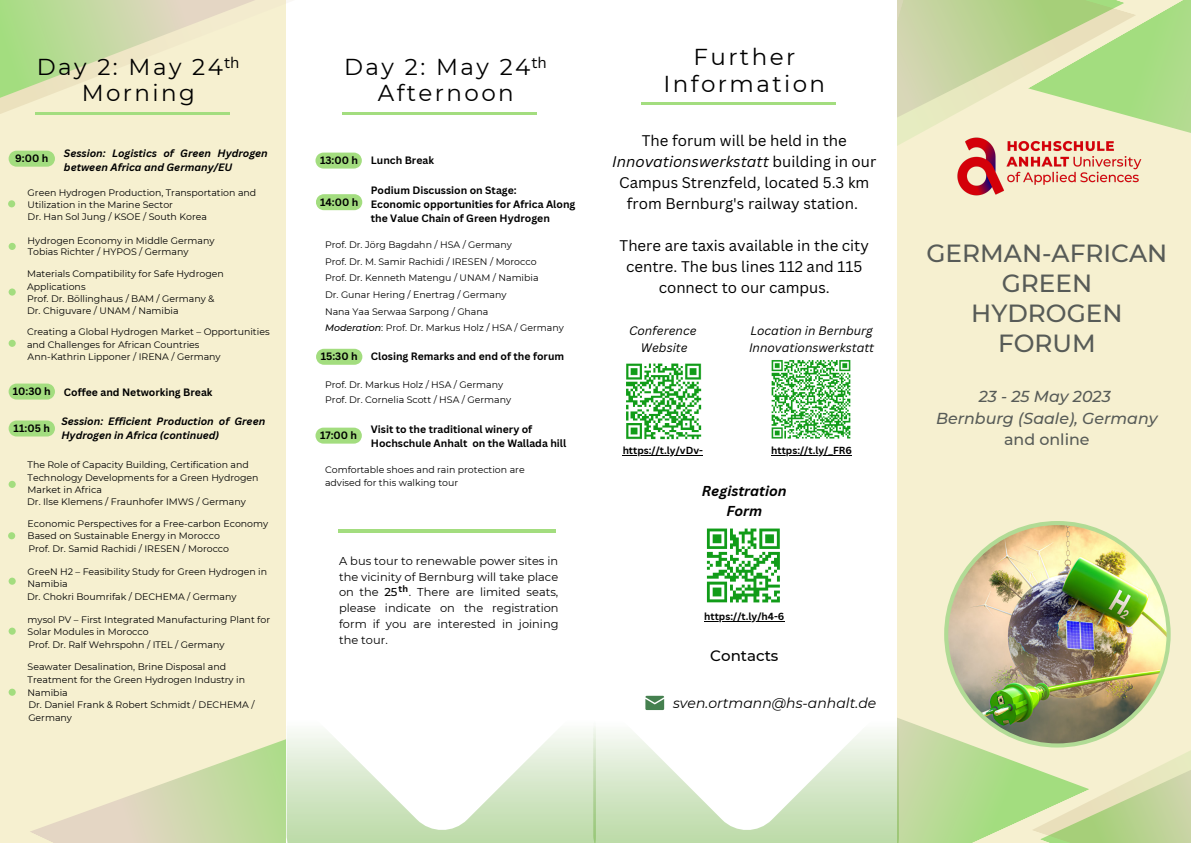
<style>
.page{position:relative;width:1191px;height:843px;background:#fff}
.page>*{position:absolute;margin:0;border:0;box-sizing:border-box;transform-origin:0 0}
.t1{font:500 24.8px/30px "Montserrat";color:#575b57;text-align:center}
.t2{font:23px/26.2px "Montserrat";letter-spacing:.105em;color:#000;text-align:center}
.t3{font:italic 500 15.8px "Montserrat";color:#575b57}
.t4{font:500 15.8px "Montserrat";color:#575b57}
.t5{font:15px/21px "Canva Sans";color:#000;text-align:center}
.t6{font:500 15px "Montserrat";color:#000}
.t7{font:italic 14px "Montserrat";color:#000}
.t8{font:italic 700 14px "Canva Sans";color:#000}
.t9{font:italic 12px "Canva Sans";color:#000}
.t10{font:11.4px/15.8px "Montserrat";color:#000;text-align:justify}
.t11{font:700 10.4px/14.2px "Canva Sans";color:#000}
.t12{font:italic 700 10.4px/14.2px "Canva Sans";color:#000}
.t13{font:700 10px "Canva Sans";color:#000}
.t14{font:9.4px/12.8px "Montserrat";color:#000}
.t15{font:700 9px "Canva Sans";color:#000}
.s1{font-weight:500;font-style:italic}
.s2{font-weight:500}
.s3{font-style:italic}
</style>
<div class="page">
<div style="left:0;top:0;width:1190px;height:842px;background:#f6f0d0"></div>
<svg style="left:897px;top:0;width:130px;height:146px"></svg>
<svg style="left:898px;top:718px;width:133px;height:124px;background:#bedd9a"></svg>
<div style="left:595px;top:0;width:302px;height:842px;background:#fff"></div>
<svg style="left:30px;top:739px;width:256px;height:103px"></svg>
<div style="left:286px;top:0;width:310px;height:842px;background:#fff"></div>
<svg style="left:0;top:0;width:255px;height:208px"></svg>
<img style="left:942px;top:122px;width:85px;height:74px">
<svg style="left:1027px;top:0;width:163px;height:185px"></svg>
<img style="left:944px;top:521px;width:226px;height:226px">
<svg style="left:1031px;top:670px;width:159px;height:172px"></svg>
<svg style="left:287px;top:731px;width:306px;height:111px"></svg>
<svg style="left:593px;top:699px;width:305px;height:143px"></svg>
<hr style="left:641px;top:102px;width:194px;height:2px;background:#a3dd7f">
<img style="left:771px;top:360px;width:79px;height:79px">
<svg style="left:645px;top:695px;width:19px;height:14px"></svg>
<img style="left:626px;top:363px;width:76px;height:77px">
<img style="left:706px;top:528px;width:74px;height:75px">
<hr style="left:622px;top:455px;width:81px;height:1px;background:#000">
<hr style="left:704px;top:620px;width:80px;height:1px;background:#000">
<hr style="left:771px;top:455px;width:81px;height:1px;background:#000">
<hr style="left:342px;top:112px;width:195px;height:2px;background:#a3dd7f">
<svg style="left:315px;top:152px;width:47px;height:16px"></svg>
<hr style="left:337px;top:529px;width:218px;height:3px;background:#a3dd7f">
<hr style="left:35px;top:112px;width:195px;height:2px;background:#a3dd7f">
<div style="left:8px;top:200px;width:7px;height:7px;background:#a3dd7f;border-radius:50%"></div>
<div style="left:9px;top:243px;width:7px;height:7px;background:#a3dd7f;border-radius:50%"></div>
<div style="left:9px;top:288px;width:7px;height:7px;background:#a3dd7f;border-radius:50%"></div>
<div style="left:9px;top:339px;width:7px;height:8px;background:#a3dd7f;border-radius:50%"></div>
<div style="left:9px;top:480px;width:7px;height:7px;background:#a3dd7f;border-radius:50%"></div>
<div style="left:8px;top:532px;width:7px;height:7px;background:#a3dd7f;border-radius:50%"></div>
<div style="left:9px;top:577px;width:7px;height:7px;background:#a3dd7f;border-radius:50%"></div>
<div style="left:9px;top:627px;width:7px;height:7px;background:#a3dd7f;border-radius:50%"></div>
<div style="left:9px;top:688px;width:7px;height:7px;background:#a3dd7f;border-radius:50%"></div>
<svg style="left:9px;top:383px;width:46px;height:16px"></svg>
<svg style="left:9px;top:420px;width:46px;height:16px"></svg>
<svg style="left:316px;top:194px;width:46px;height:16px"></svg>
<svg style="left:316px;top:348px;width:46px;height:16px"></svg>
<svg style="left:315px;top:427px;width:47px;height:16px"></svg>
<p class="t5" style="left:224px;top:51px;width:17px">th</p>
<p class="t2" style="left:37px;top:54px;width:188px">Day 2: May 24</p>
<p class="t5" style="left:531px;top:52px;width:17px">th</p>
<p class="t2" style="left:82px;top:80px;width:115px">Morning</p>
<p class="t2" style="left:344px;top:54px;width:188px">Day 2: May 24</p>
<p class="t2" style="left:378px;top:80px;width:137px">Afternoon</p>
<p class="t11" style="left:15px;top:151px;width:35px">9:00 h</p>
<p class="t12" style="left:64px;top:146px;width:205px">Session: Logistics of Green Hydrogen between Africa and Germany/EU</p>
<p class="t14" style="left:28px;top:186px;width:230px">Green Hydrogen Production, Transportation and<br>Utilization in the Marine Sector</p>
<p class="t14" style="left:28px;top:210px;width:181px">Dr. Han Sol Jung / KSOE / South Korea</p>
<p class="t14" style="left:28px;top:234px;width:188px">Hydrogen Economy in Middle Germany</p>
<p class="t14" style="left:28px;top:245px;width:162px">Tobias Richter / HYPOS / Germany</p>
<p class="t14" style="left:27px;top:267px;width:198px">Materials Compatibility for Safe Hydrogen<br>Applications</p>
<p class="t14" style="left:27px;top:291px;width:189px">Prof. Dr. Böllinghaus / BAM / Germany &amp;</p>
<p class="t14" style="left:27px;top:304px;width:153px">Dr. Chiguvare / UNAM / Namibia</p>
<p class="t14" style="left:27px;top:325px;width:244px">Creating a Global Hydrogen Market – Opportunities and Challenges for African Countries</p>
<p class="t14" style="left:28px;top:350px;width:194px">Ann-Kathrin Lipponer / IRENA / Germany</p>
<p class="t11" style="left:13px;top:383px;width:39px">10:30 h</p>
<p class="t11" style="left:14px;top:420px;width:38px">11:05 h</p>
<p class="t11" style="left:64px;top:384px;width:150px">Coffee and Networking Break</p>
<p class="t12" style="left:61px;top:413px;width:205px">Session: Efficient Production of Green<br>Hydrogen in Africa (continued)</p>
<p class="t14" style="left:28px;top:458px;width:232px">The Role of Capacity Building, Certification and<br>Technology Developments for a Green Hydrogen<br>Market in Africa</p>
<p class="t14" style="left:27px;top:494px;width:220px">Dr. Ilse Klemens / Fraunhofer IMWS / Germany</p>
<p class="t14" style="left:28px;top:516px;width:242px">Economic Perspectives for a Free-carbon Economy<br>Based on Sustainable Energy in Morocco</p>
<p class="t14" style="left:28px;top:542px;width:202px">Prof. Dr. Samid Rachidi / IRESEN / Morocco</p>
<p class="t14" style="left:28px;top:564px;width:241px">GreeN H2 – Feasibility Study for Green Hydrogen in<br>Namibia</p>
<p class="t14" style="left:27px;top:589px;width:211px">Dr. Chokri Boumrifak / DECHEMA / Germany</p>
<p class="t14" style="left:28px;top:612px;width:244px">mysol PV – First Integrated Manufacturing Plant for<br>Solar Modules in Morocco</p>
<p class="t14" style="left:28px;top:638px;width:198px">Prof. Dr. Ralf Wehrspohn / ITEL / Germany</p>
<p class="t14" style="left:28px;top:660px;width:219px">Seawater Desalination, Brine Disposal and<br>Treatment for the Green Hydrogen Industry in<br>Namibia</p>
<p class="t14" style="left:28px;top:698px;width:228px">Dr. Daniel Frank &amp; Robert Schmidt / DECHEMA /</p>
<p class="t14" style="left:28px;top:710px;width:45px">Germany</p>
<p class="t11" style="left:320px;top:153px;width:39px">13:00 h</p>
<p class="t11" style="left:371px;top:153px;width:65px">Lunch Break</p>
<p class="t11" style="left:371px;top:182px;width:147px">Podium Discussion on Stage:</p>
<p class="t11" style="left:371px;top:197px;width:206px">Economic opportunities for Africa Along the Value Chain of Green Hydrogen</p>
<p class="t11" style="left:320px;top:194px;width:40px">14:00 h</p>
<p class="t14" style="left:325px;top:238px;width:188px">Prof. Dr. Jörg Bagdahn / HSA / Germany</p>
<p class="t14" style="left:325px;top:255px;width:213px">Prof. Dr. M. Samir Rachidi / IRESEN / Morocco</p>
<p class="t14" style="left:325px;top:271px;width:215px">Prof. Dr. Kenneth Matengu / UNAM / Namibia</p>
<p class="t14" style="left:325px;top:288px;width:183px">Dr. Gunar Hering / Enertrag / Germany</p>
<p class="t14" style="left:325px;top:304px;width:165px">Nana Yaa Serwaa Sarpong / Ghana</p>
<p class="t14" style="left:325px;top:321px;width:240px"><span class="s1">Moderation</span>: Prof. Dr. Markus Holz / HSA / Germany</p>
<p class="t11" style="left:321px;top:349px;width:38px">15:30 h</p>
<p class="t11" style="left:371px;top:349px;width:195px">Closing Remarks and end of the forum</p>
<p class="t14" style="left:325px;top:378px;width:179px">Prof. Dr. Markus Holz / HSA / Germany</p>
<p class="t14" style="left:325px;top:393px;width:187px">Prof. Dr. Cornelia Scott / HSA / Germany</p>
<p class="t11" style="left:371px;top:421px;width:197px">Visit to the traditional winery of<br>Hochschule Anhalt on the Wallada hill</p>
<p class="t14" style="left:325px;top:463px;width:201px">Comfortable shoes and rain protection are advised for this walking tour</p>
<p class="t11" style="left:320px;top:427px;width:39px">17:00 h</p>
<p class="t10" style="left:339px;top:552px;width:221px">A bus tour to renewable power sites in the vicinity of Bernburg will take place on the <span class="s2">25</span> . There are limited seats, please indicate on the registration form if you are interested in joining the tour.</p>
<p class="t15" style="left:398px;top:581px;width:11px">th</p>
<p class="t2" style="left:663px;top:44px;width:163px">Further<br>Information</p>
<p class="t5" style="left:612px;top:130px;width:265px">The forum will be held in the <span class="s3">Innovationswerkstatt</span> building in our Campus Strenzfeld, located 5.3 km from Bernburg's railway station.</p>
<p class="t5" style="left:619px;top:235px;width:251px">There are taxis available in the city centre. The bus lines 112 and 115 connect to our campus.</p>
<p class="t9" style="left:629px;top:322px;width:69px">Conference</p>
<p class="t9" style="left:641px;top:339px;width:48px">Website</p>
<p class="t13" style="left:622px;top:443px;width:82px">https://t.ly/vDv-</p>
<p class="t9" style="left:750px;top:322px;width:124px">Location in Bernburg</p>
<p class="t9" style="left:749px;top:339px;width:127px">Innovationswerkstatt</p>
<p class="t13" style="left:771px;top:443px;width:82px">https://t.ly/_FR6</p>
<p class="t8" style="left:702px;top:481px;width:86px">Registration</p>
<p class="t8" style="left:726px;top:500px;width:37px">Form</p>
<p class="t13" style="left:704px;top:609px;width:82px">https://t.ly/h4-6</p>
<p class="t6" style="left:710px;top:646px;width:70px">Contacts</p>
<p class="t7" style="left:673px;top:694px;width:205px">sven.ortmann@hs-anhalt.de</p>
<p class="t1" style="left:926px;top:238px;width:242px">GERMAN-AFRICAN<br>GREEN<br>HYDROGEN<br>FORUM</p>
<p class="t3" style="left:978px;top:386px;width:133px">23 - 25 May 2023</p>
<p class="t3" style="left:935px;top:408px;width:223px">Bernburg (Saale), Germany</p>
<p class="t4" style="left:1004px;top:430px;width:87px">and online</p>
</div>
